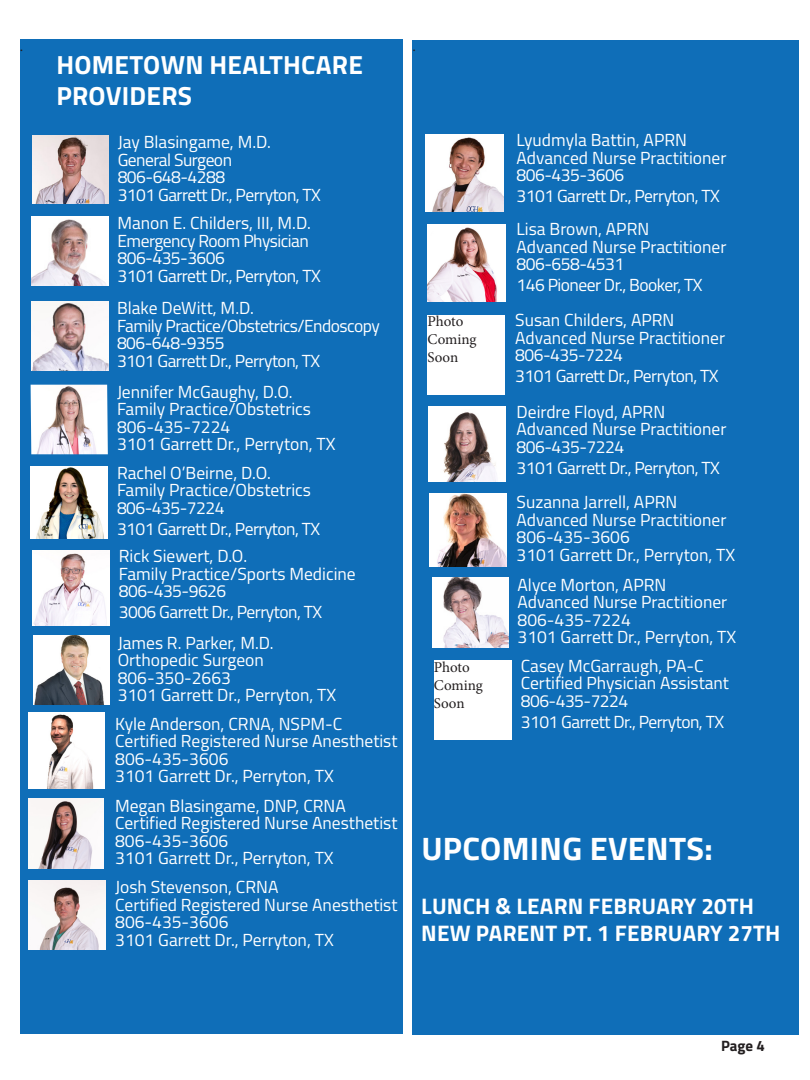
<style>
.page{position:relative;width:810px;height:1080px;background:#fff}
.page>*{position:absolute;margin:0;border:0;box-sizing:border-box;transform-origin:0 0}
.t1{font:700 32.5px "Titillium";letter-spacing:.01em;color:#fff}
.t2{font:700 26.25px/31.5px "Titillium";letter-spacing:.01em;color:#fff}
.t3{font:700 22.5px "Titillium";letter-spacing:.01em;color:#fff}
.t4{font:17.5px "Titillium";color:#fff}
.t5{font:17.5px "Titillium";letter-spacing:-.03em;color:#fff}
.t6{font:15px "Minion Pro";letter-spacing:-.005em;color:#231f20}
.t7{font:700 15px "Titillium";color:#231f20}
</style>
<div class="page">
<div style="left:20px;top:40px;width:382px;height:994px;background:#0f6eb8"></div>
<img style="left:31px;top:385px;width:77px;height:69px">
<img style="left:32px;top:216px;width:76px;height:69px">
<img style="left:31px;top:301px;width:77px;height:69px">
<div style="left:412px;top:41px;width:387px;height:994px;background:#0f6eb8"></div>
<img style="left:429px;top:493px;width:77px;height:73px">
<img style="left:432px;top:578px;width:77px;height:69px">
<img style="left:32px;top:136px;width:77px;height:67px">
<img style="left:33px;top:635px;width:77px;height:70px">
<img style="left:428px;top:407px;width:78px;height:75px">
<img style="left:32px;top:550px;width:78px;height:76px">
<img style="left:425px;top:134px;width:78px;height:78px">
<img style="left:428px;top:224px;width:77px;height:78px">
<div style="left:428px;top:315px;width:77px;height:80px;background:#fff"></div>
<img style="left:31px;top:466px;width:77px;height:72px">
<img style="left:29px;top:880px;width:76px;height:70px">
<img style="left:29px;top:713px;width:75px;height:75px">
<img style="left:29px;top:799px;width:75px;height:69px">
<div style="left:434px;top:661px;width:77px;height:79px;background:#fff"></div>
<p class="t6" style="left:20px;top:36px;width:5px">.</p>
<p class="t2" style="left:56px;top:47px;width:308px">HOMETOWN HEALTHCARE<br>PROVIDERS</p>
<p class="t4" style="left:118px;top:129px;width:155px">Jay Blasingame, M.D.</p>
<p class="t5" style="left:118px;top:147px;width:116px">General Surgeon</p>
<p class="t5" style="left:118px;top:164px;width:109px">806-648-4288</p>
<p class="t5" style="left:118px;top:182px;width:205px">3101 Garrett Dr., Perryton, TX</p>
<p class="t4" style="left:117px;top:210px;width:195px">Manon E. Childers, III, M.D.</p>
<p class="t5" style="left:117px;top:228px;width:193px">Emergency Room Physician</p>
<p class="t5" style="left:117px;top:245px;width:109px">806-435-3606</p>
<p class="t5" style="left:117px;top:263px;width:205px">3101 Garrett Dr., Perryton, TX</p>
<p class="t4" style="left:117px;top:295px;width:138px">Blake DeWitt, M.D.</p>
<p class="t5" style="left:117px;top:313px;width:264px">Family Practice/Obstetrics/Endoscopy</p>
<p class="t5" style="left:117px;top:330px;width:109px">806-648-9355</p>
<p class="t5" style="left:117px;top:348px;width:205px">3101 Garrett Dr., Perryton, TX</p>
<p class="t4" style="left:117px;top:379px;width:177px">Jennifer McGaughy, D.O.</p>
<p class="t4" style="left:117px;top:396px;width:196px">Family Practice/Obstetrics</p>
<p class="t4" style="left:117px;top:414px;width:115px">806-435-7224</p>
<p class="t4" style="left:117px;top:431px;width:220px">3101 Garrett Dr., Perryton, TX</p>
<p class="t4" style="left:117px;top:460px;width:155px">Rachel O’Beirne, D.O.</p>
<p class="t4" style="left:117px;top:477px;width:196px">Family Practice/Obstetrics</p>
<p class="t5" style="left:117px;top:495px;width:109px">806-435-7224</p>
<p class="t5" style="left:117px;top:516px;width:205px">3101 Garrett Dr., Perryton, TX</p>
<p class="t4" style="left:119px;top:543px;width:130px">Rick Siewert, D.O.</p>
<p class="t4" style="left:119px;top:561px;width:238px">Family Practice/Sports Medicine</p>
<p class="t5" style="left:119px;top:578px;width:109px">806-435-9626</p>
<p class="t5" style="left:119px;top:599px;width:205px">3006 Garrett Dr., Perryton, TX</p>
<p class="t4" style="left:118px;top:630px;width:157px">James R. Parker, M.D.</p>
<p class="t4" style="left:118px;top:647px;width:148px">Orthopedic Surgeon</p>
<p class="t4" style="left:118px;top:665px;width:115px">806-350-2663</p>
<p class="t4" style="left:118px;top:682px;width:220px">3101 Garrett Dr., Perryton, TX</p>
<p class="t4" style="left:115px;top:711px;width:229px">Kyle Anderson, CRNA, NSPM-C</p>
<p class="t4" style="left:115px;top:728px;width:284px">Certified Registered Nurse Anesthetist</p>
<p class="t4" style="left:115px;top:746px;width:115px">806-435-3606</p>
<p class="t4" style="left:115px;top:763px;width:220px">3101 Garrett Dr., Perryton, TX</p>
<p class="t4" style="left:115px;top:793px;width:232px">Megan Blasingame, DNP, CRNA</p>
<p class="t4" style="left:115px;top:810px;width:284px">Certified Registered Nurse Anesthetist</p>
<p class="t4" style="left:115px;top:828px;width:115px">806-435-3606</p>
<p class="t4" style="left:115px;top:845px;width:220px">3101 Garrett Dr., Perryton, TX</p>
<p class="t4" style="left:115px;top:874px;width:165px">Josh Stevenson, CRNA</p>
<p class="t4" style="left:115px;top:892px;width:284px">Certified Registered Nurse Anesthetist</p>
<p class="t4" style="left:115px;top:909px;width:115px">806-435-3606</p>
<p class="t4" style="left:115px;top:927px;width:220px">3101 Garrett Dr., Perryton, TX</p>
<p class="t6" style="left:412px;top:37px;width:5px">.</p>
<p class="t4" style="left:517px;top:127px;width:172px">Lyudmyla Battin, APRN</p>
<p class="t4" style="left:517px;top:145px;width:211px">Advanced Nurse Practitioner</p>
<p class="t5" style="left:517px;top:162px;width:109px">806-435-3606</p>
<p class="t5" style="left:517px;top:183px;width:205px">3101 Garrett Dr., Perryton, TX</p>
<p class="t4" style="left:517px;top:216px;width:134px">Lisa Brown, APRN</p>
<p class="t4" style="left:517px;top:234px;width:211px">Advanced Nurse Practitioner</p>
<p class="t5" style="left:517px;top:251px;width:109px">806-658-4531</p>
<p class="t5" style="left:517px;top:272px;width:188px">146 Pioneer Dr., Booker, TX</p>
<p class="t4" style="left:479px;top:264px;width:150px">Deirdre Floyd, APRN</p>
<p class="t4" style="left:479px;top:299px;width:115px">806-658-4531</p>
<p class="t4" style="left:479px;top:316px;width:201px">146 Pioneer Dr., Booker, TX</p>
<p class="t4" style="left:515px;top:307px;width:161px">Susan Childers, APRN</p>
<p class="t4" style="left:515px;top:325px;width:211px">Advanced Nurse Practitioner</p>
<p class="t5" style="left:515px;top:342px;width:109px">806-435-7224</p>
<p class="t5" style="left:515px;top:363px;width:205px">3101 Garrett Dr., Perryton, TX</p>
<p class="t6" style="left:428px;top:311px;width:37px">Photo</p>
<p class="t6" style="left:428px;top:329px;width:51px">Coming</p>
<p class="t6" style="left:428px;top:347px;width:32px">Soon</p>
<p class="t4" style="left:517px;top:399px;width:150px">Deirdre Floyd, APRN</p>
<p class="t4" style="left:517px;top:416px;width:211px">Advanced Nurse Practitioner</p>
<p class="t5" style="left:517px;top:434px;width:109px">806-435-7224</p>
<p class="t5" style="left:517px;top:455px;width:205px">3101 Garrett Dr., Perryton, TX</p>
<p class="t4" style="left:517px;top:489px;width:162px">Suzanna Jarrell, APRN</p>
<p class="t4" style="left:517px;top:507px;width:211px">Advanced Nurse Practitioner</p>
<p class="t4" style="left:517px;top:524px;width:115px">806-435-3606</p>
<p class="t4" style="left:517px;top:542px;width:220px">3101 Garrett Dr., Perryton, TX</p>
<p class="t6" style="left:434px;top:657px;width:37px">Photo</p>
<p class="t6" style="left:434px;top:675px;width:51px">Coming</p>
<p class="t6" style="left:434px;top:693px;width:32px">Soon</p>
<p class="t4" style="left:518px;top:572px;width:150px">Alyce Morton, APRN</p>
<p class="t4" style="left:518px;top:589px;width:211px">Advanced Nurse Practitioner</p>
<p class="t4" style="left:518px;top:607px;width:115px">806-435-7224</p>
<p class="t4" style="left:518px;top:624px;width:220px">3101 Garrett Dr., Perryton, TX</p>
<p class="t4" style="left:521px;top:653px;width:184px">Casey McGarraugh, PA-C</p>
<p class="t4" style="left:521px;top:670px;width:210px">Certified Physician Assistant</p>
<p class="t5" style="left:521px;top:688px;width:109px">806-435-7224</p>
<p class="t5" style="left:521px;top:709px;width:205px">3101 Garrett Dr., Perryton, TX</p>
<p class="t1" style="left:421px;top:823px;width:293px">UPCOMING EVENTS:</p>
<p class="t3" style="left:421px;top:889px;width:334px">LUNCH &amp; LEARN FEBRUARY 20TH</p>
<p class="t3" style="left:421px;top:916px;width:361px">NEW PARENT PT. 1 FEBRUARY 27TH</p>
<p class="t7" style="left:721px;top:1034px;width:45px">Page 4</p>
</div>
